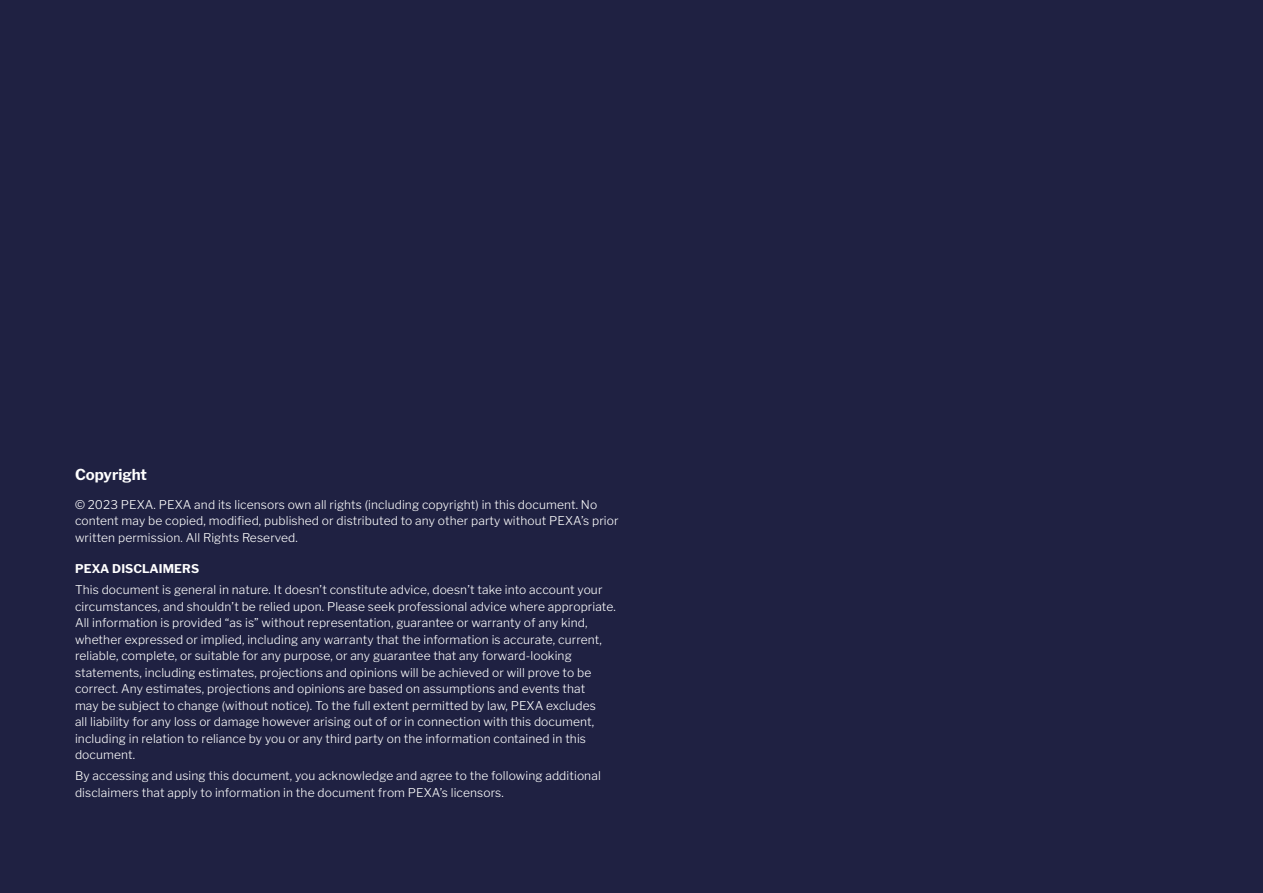
<style>
.page{position:relative;width:1263px;height:893px;background:#1f2142}
.page>*{position:absolute;margin:0;border:0;box-sizing:border-box;transform-origin:0 0}
.t1{font:700 15px "Libre Franklin";color:#fff}
.t2{font:300 12px/16.5px "Libre Franklin";letter-spacing:.01em;color:#fff}
.t3{font:700 12px "Libre Franklin";letter-spacing:.01em;color:#fff}
</style>
<div class="page">
<p class="t1" style="left:75px;top:463px;width:74px">Copyright</p>
<p class="t2" style="left:75px;top:495px;width:545px">© 2023 PEXA. PEXA and its licensors own all rights (including copyright) in this document. No content may be copied, modified, published or distributed to any other party without PEXA’s prior written permission. All Rights Reserved.</p>
<p class="t3" style="left:75px;top:560px;width:126px">PEXA DISCLAIMERS</p>
<p class="t2" style="left:75px;top:581px;width:542px">This document is general in nature. It doesn’t constitute advice, doesn’t take into account your circumstances, and shouldn’t be relied upon. Please seek professional advice where appropriate.<br>All information is provided “as is” without representation, guarantee or warranty of any kind, whether expressed or implied, including any warranty that the information is accurate, current, reliable, complete, or suitable for any purpose, or any guarantee that any forward-looking statements, including estimates, projections and opinions will be achieved or will prove to be correct. Any estimates, projections and opinions are based on assumptions and events that<br>may be subject to change (without notice). To the full extent permitted by law, PEXA excludes<br>all liability for any loss or damage however arising out of or in connection with this document, including in relation to reliance by you or any third party on the information contained in this document.</p>
<p class="t2" style="left:75px;top:767px;width:527px">By accessing and using this document, you acknowledge and agree to the following additional disclaimers that apply to information in the document from PEXA’s licensors.</p>
</div>
